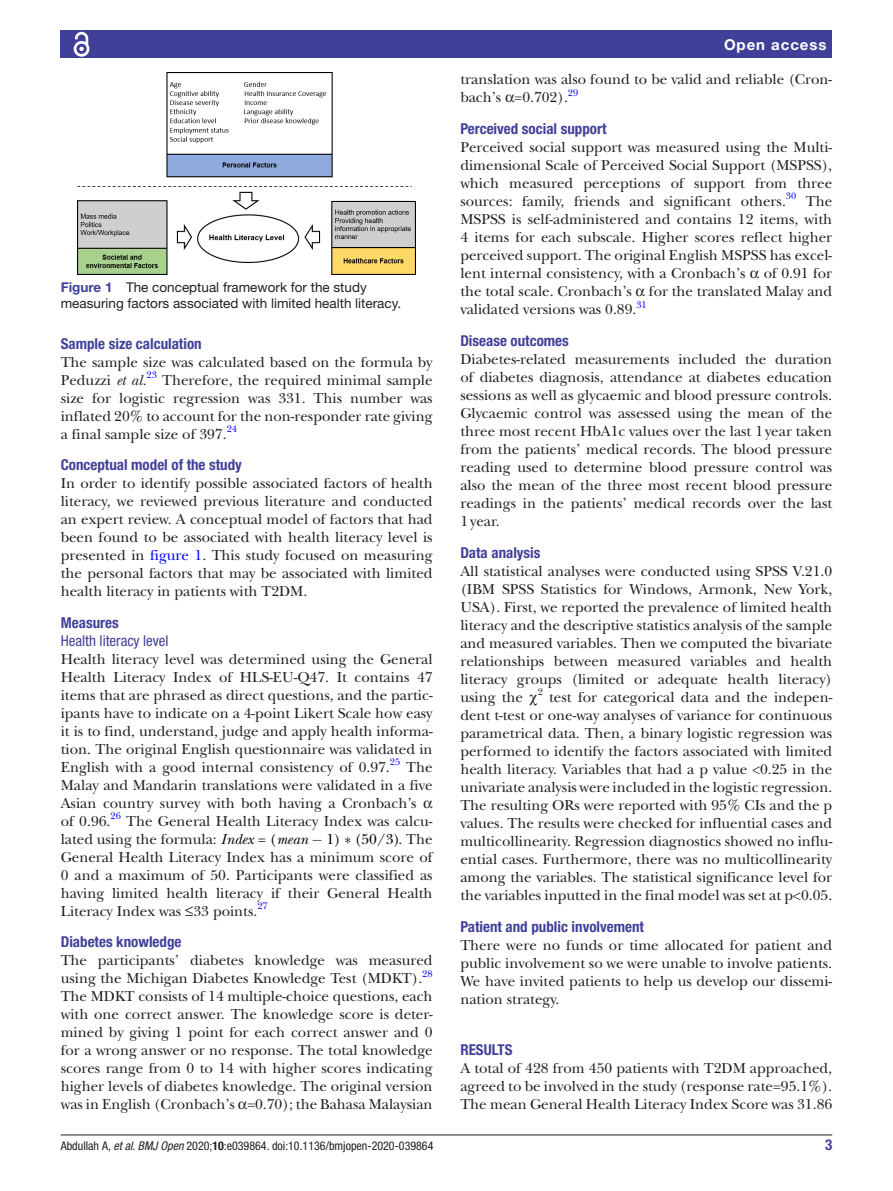
<style>
.page{position:relative;width:893px;height:1191px;background:#fff}
.page>*{position:absolute;margin:0;border:0;box-sizing:border-box;transform-origin:0 0}
.t1{font:15px/18px "New Baskerville";color:#231f20;text-align:justify}
.t2{font:700 condensed 15px "Helvetica Neue LT Std";color:#414099}
.t3{font:condensed 15px "Helvetica Neue LT Std";color:#414099}
.t4{font:700 15px "Helvetica Neue LT Std";letter-spacing:.065em;color:#fff}
.t5{font:13.5px/16.2px "Helvetica Neue LT Std";color:#231f20}
.t6{font:condensed 12px "Helvetica Neue LT Std";color:#231f20}
.t7{font:9.9px "New Baskerville";color:#00f}
.s1{font-weight:700;color:#414099}
.s2{font-style:italic}
.s3{color:#00f}
.s4{font-style:italic;color:#000}
.s5{color:#000}
.s6{font-family:"CMSY10";color:#000}
.s7{font-weight:700}
</style>
<div class="page">
<hr style="left:61px;top:1134px;width:771px;height:1px;background:#231f20">
<div style="left:61px;top:31px;width:771px;height:27px;background:#414099"></div>
<svg style="left:73px;top:31px;width:17px;height:26px"></svg>
<img style="left:77px;top:73px;width:339px;height:201px">
<p class="t5" style="left:61px;top:279px;width:342px"><span class="s1">Figure 1</span> The conceptual framework for the study measuring factors associated with limited health literacy.</p>
<p class="t2" style="left:61px;top:334px;width:142px">Sample size calculation</p>
<p class="t1" style="left:61px;top:353px;width:373px">The sample size was calculated based on the formula by<br>Peduzzi <span class="s2">et al.</span></p>
<p class="t7" style="left:147px;top:369px;width:12px">23</p>
<p class="t1" style="left:61px;top:371px;width:373px;text-indent:101px">Therefore, the required minimal sample size for logistic regression was 331. This number was inflated 20% to account for the non-responder rate giving a final sample size of 397.</p>
<p class="t7" style="left:227px;top:423px;width:12px">24</p>
<p class="t2" style="left:61px;top:456px;width:183px">Conceptual model of the study</p>
<p class="t1" style="left:61px;top:474px;width:373px">In order to identify possible associated factors of health literacy, we reviewed previous literature and conducted an expert review. A conceptual model of factors that had been found to be associated with health literacy level is presented in <span class="s3">figure 1</span>. This study focused on measuring the personal factors that may be associated with limited health literacy in patients with T2DM.</p>
<p class="t2" style="left:61px;top:613px;width:60px">Measures</p>
<p class="t3" style="left:61px;top:631px;width:109px">Health literacy level</p>
<p class="t1" style="left:61px;top:650px;width:373px">Health literacy level was determined using the General Health Literacy Index of HLS-EU-Q47. It contains 47 items that are phrased as direct questions, and the partic&shy;ipants have to indicate on a 4-point Likert Scale how easy it is to find, understand, judge and apply health informa&shy;tion. The original English questionnaire was validated in English with a good internal consistency of 0.97.</p>
<p class="t7" style="left:390px;top:756px;width:12px">25</p>
<p class="t1" style="left:61px;top:758px;width:373px;text-align:left;text-indent:345px">The Malay and Mandarin translations were validated in a five Asian country survey with both having a Cronbach’s of 0.96.<sup>26</sup> The General Health Literacy Index was calcu&shy;lated using the formula: <span class="s4">Index</span> <span class="s5">= (</span><span class="s4">mean</span> <span class="s6">−</span> <span class="s5">1)</span> <span class="s6">∗</span> <span class="s5">(50/3)</span>. The General Health Literacy Index has a minimum score of 0 and a maximum of 50. Participants were classified as having limited health literacy if their General Health Literacy Index was ≤33 points.</p>
<p class="t7" style="left:257px;top:900px;width:12px">27</p>
<p class="t2" style="left:61px;top:933px;width:122px">Diabetes knowledge</p>
<p class="t1" style="left:61px;top:951px;width:373px">The participants’ diabetes knowledge was measured using the Michigan Diabetes Knowledge Test (MDKT).</p>
<p class="t7" style="left:422px;top:967px;width:12px">28</p>
<p class="t1" style="left:61px;top:987px;width:373px">The MDKT consists of 14 multiple-choice questions, each with one correct answer. The knowledge score is deter&shy;mined by giving 1 point for each correct answer and 0 for a wrong answer or no response. The total knowledge scores range from 0 to 14 with higher scores indicating higher levels of diabetes knowledge. The original version was in English (Cronbach’s =0.70); the Bahasa Malaysian</p>
<p class="t4" style="left:724px;top:35px;width:104px">Open access</p>
<p class="t1" style="left:460px;top:71px;width:373px">translation was also found to be valid and reliable (Cron&shy;bach’s =0.702).<sup>29</sup></p>
<p class="t2" style="left:460px;top:120px;width:148px">Perceived social support</p>
<p class="t1" style="left:460px;top:138px;width:373px">Perceived social support was measured using the Multi&shy;dimensional Scale of Perceived Social Support (MSPSS), which measured perceptions of support from three sources: family, friends and significant others.</p>
<p class="t7" style="left:786px;top:190px;width:12px">30</p>
<p class="t1" style="left:460px;top:192px;width:373px;text-indent:345px">The MSPSS is self-administered and contains 12 items, with 4 items for each subscale. Higher scores reflect higher perceived support. The original English MSPSS has excel&shy;lent internal consistency, with a Cronbach’s of 0.91 for the total scale. Cronbach’s for the translated Malay and validated versions was 0.89.</p>
<p class="t7" style="left:636px;top:298px;width:12px">31</p>
<p class="t2" style="left:460px;top:332px;width:110px">Disease outcomes</p>
<p class="t1" style="left:460px;top:350px;width:373px">Diabetes-related measurements included the duration of diabetes diagnosis, attendance at diabetes education sessions as well as glycaemic and blood pressure controls.<br>Glycaemic control was assessed using the mean of the three most recent HbA1c values over the last 1year taken from the patients’ medical records. The blood pressure reading used to determine blood pressure control was also the mean of the three most recent blood pressure readings in the patients’ medical records over the last 1year.</p>
<p class="t2" style="left:460px;top:543px;width:82px">Data analysis</p>
<p class="t1" style="left:460px;top:562px;width:373px">All statistical analyses were conducted using SPSS V.21.0 (IBM SPSS Statistics for Windows, Armonk, New York, USA). First, we reported the prevalence of limited health literacy and the descriptive statistics analysis of the sample and measured variables. Then we computed the bivariate relationships between measured variables and health literacy groups (limited or adequate health literacy) using the <sup>2</sup> test for categorical data and the indepen&shy;dent t-test or one-way analyses of variance for continuous parametrical data. Then, a binary logistic regression was performed to identify the factors associated with limited health literacy. Variables that had a p value &lt;0.25 in the univariate analysis were included in the logistic regression.<br>The resulting ORs were reported with 95% CIs and the p values. The results were checked for influential cases and multicollinearity. Regression diagnostics showed no influ&shy;ential cases. Furthermore, there was no multicollinearity among the variables. The statistical significance level for the variables inputted in the final model was set at p&lt;0.05.</p>
<p class="t2" style="left:460px;top:917px;width:185px">Patient and public involvement</p>
<p class="t1" style="left:460px;top:936px;width:373px">There were no funds or time allocated for patient and public involvement so we were unable to involve patients.<br>We have invited patients to help us develop our dissemi&shy;nation strategy.</p>
<p class="t2" style="left:460px;top:1040px;width:54px">RESULTS</p>
<p class="t1" style="left:460px;top:1059px;width:373px">A total of 428 from 450 patients with T2DM approached, agreed to be involved in the study (response rate=95.1%).<br>The mean General Health Literacy Index Score was 31.86</p>
<p class="t6" style="left:61px;top:1138px;width:374px">Abdullah A, <span class="s2">et al</span>. <span class="s2">BMJ Open</span> 2020;<span class="s7">10</span>:e039864. doi:10.1136/bmjopen-2020-039864</p>
<p class="t2" style="left:825px;top:1135px;width:9px">3</p>
</div>
